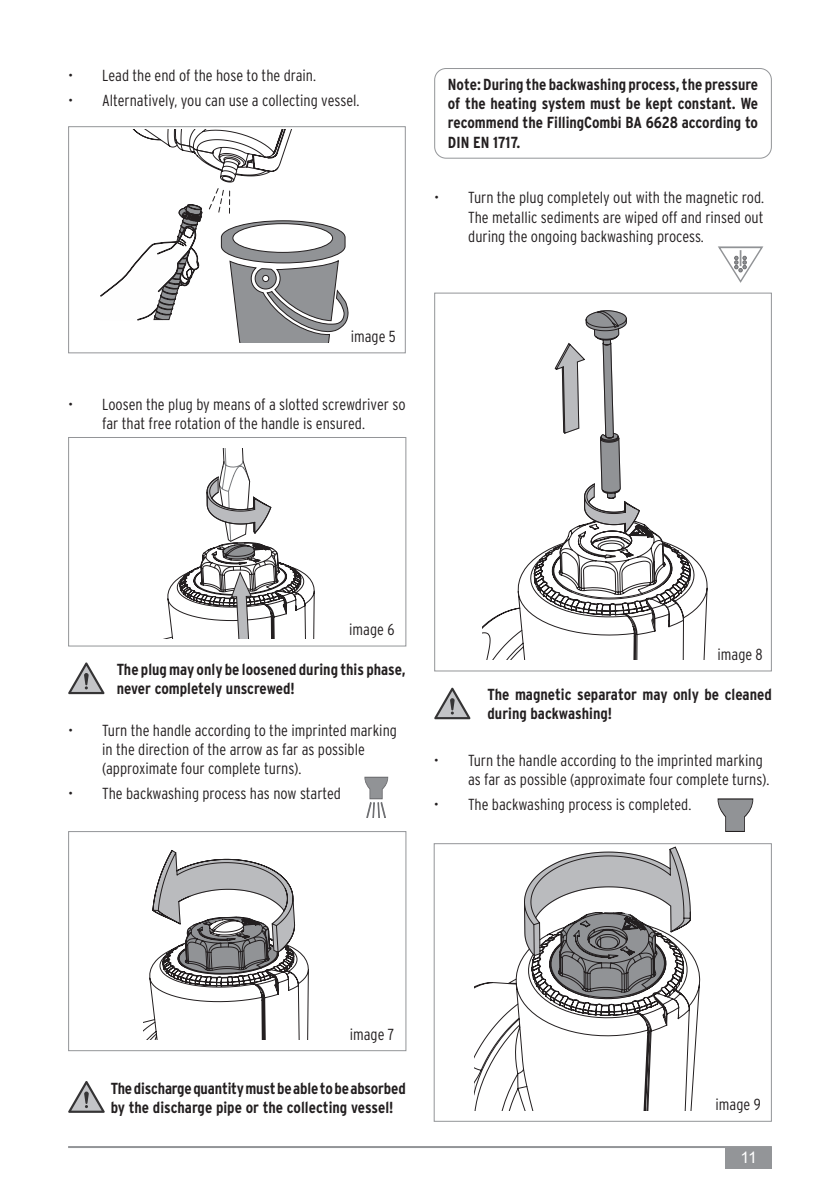
<style>
.page{position:relative;width:840px;height:1191px;background:#fff}
.page>*{position:absolute;margin:0;border:0;box-sizing:border-box;transform-origin:0 0}
.t1{font:300 condensed 16px/19.2px "Interstate";color:#231f20}
.t2{font:700 condensed 16px/19.2px "Interstate";color:#231f20}
.t3{font:16px "Arial";color:#fff}
</style>
<div class="page">
<hr style="left:68px;top:1146px;width:703px;height:2px;background:#939598">
<div style="left:725px;top:1147px;width:46px;height:21px;background:#939598"></div>
<div style="left:434px;top:68px;width:337px;height:91px;border:1px solid #939598;border-radius:11px"></div>
<div style="left:68px;top:126px;width:337px;height:227px;border:1px solid #939598"></div>
<div style="left:68px;top:437px;width:338px;height:209px;border:1px solid #939598"></div>
<div style="left:434px;top:292px;width:337px;height:379px;border:1px solid #939598"></div>
<div style="left:68px;top:831px;width:338px;height:220px;border:1px solid #939598"></div>
<div style="left:433px;top:843px;width:338px;height:278px;border:1px solid #939598"></div>
<svg style="left:68px;top:1081px;width:37px;height:31px"></svg>
<svg style="left:167px;top:448px;width:147px;height:190px"></svg>
<svg style="left:143px;top:850px;width:166px;height:189px"></svg>
<svg style="left:482px;top:310px;width:225px;height:349px"></svg>
<svg style="left:690px;top:899px;width:10px;height:211px"></svg>
<svg style="left:474px;top:846px;width:216px;height:264px"></svg>
<svg style="left:100px;top:129px;width:249px;height:213px"></svg>
<svg style="left:718px;top:246px;width:45px;height:37px"></svg>
<svg style="left:434px;top:687px;width:36px;height:32px"></svg>
<svg style="left:717px;top:798px;width:35px;height:34px"></svg>
<svg style="left:364px;top:777px;width:23px;height:41px"></svg>
<svg style="left:68px;top:662px;width:37px;height:32px"></svg>
<p class="t1" style="left:68px;top:65px;width:249px">• Lead the end of the hose to the drain.</p>
<p class="t1" style="left:68px;top:90px;width:293px">• Alternatively, you can use a collecting vessel.</p>
<p class="t2" style="left:447px;top:75px;width:311px;text-align:justify">Note: During the backwashing process, the pressure of the heating system must be kept constant. We recommend the FillingCombi BA 6628 according to DIN EN 1717.</p>
<p class="t1" style="left:468px;top:188px;width:297px;text-align:justify;text-indent:-34px">• Turn the plug completely out with the magnetic rod.<br>The metallic sediments are wiped off and rinsed out during the ongoing backwashing process.</p>
<p class="t1" style="left:350px;top:327px;width:47px">image 5</p>
<p class="t1" style="left:68px;top:394px;width:339px;text-align:center">• Loosen the plug by means of a slotted screwdriver so far that free rotation of the handle is ensured.</p>
<p class="t1" style="left:349px;top:619px;width:47px">image 6</p>
<p class="t2" style="left:117px;top:660px;width:290px">The plug may only be loosened during this phase, never completely unscrewed!</p>
<p class="t1" style="left:102px;top:720px;width:296px;text-indent:-34px">• Turn the handle according to the imprinted marking in the direction of the arrow as far as possible (approximate four complete turns).</p>
<p class="t1" style="left:68px;top:783px;width:274px">• The backwashing process has now started</p>
<p class="t1" style="left:717px;top:645px;width:47px">image 8</p>
<p class="t2" style="left:487px;top:685px;width:286px">The magnetic separator may only be cleaned during backwashing!</p>
<p class="t1" style="left:467px;top:750px;width:303px;text-indent:-34px">• Turn the handle according to the imprinted marking as far as possible (approximate four complete turns).</p>
<p class="t1" style="left:433px;top:794px;width:259px">• The backwashing process is completed.</p>
<p class="t1" style="left:349px;top:1024px;width:46px">image 7</p>
<p class="t2" style="left:111px;top:1078px;width:296px">The discharge quantity must be able to be absorbed by the discharge pipe or the collecting vessel!</p>
<p class="t1" style="left:715px;top:1095px;width:47px">image 9</p>
<p class="t3" style="left:740px;top:1146px;width:18px">11</p>
</div>
